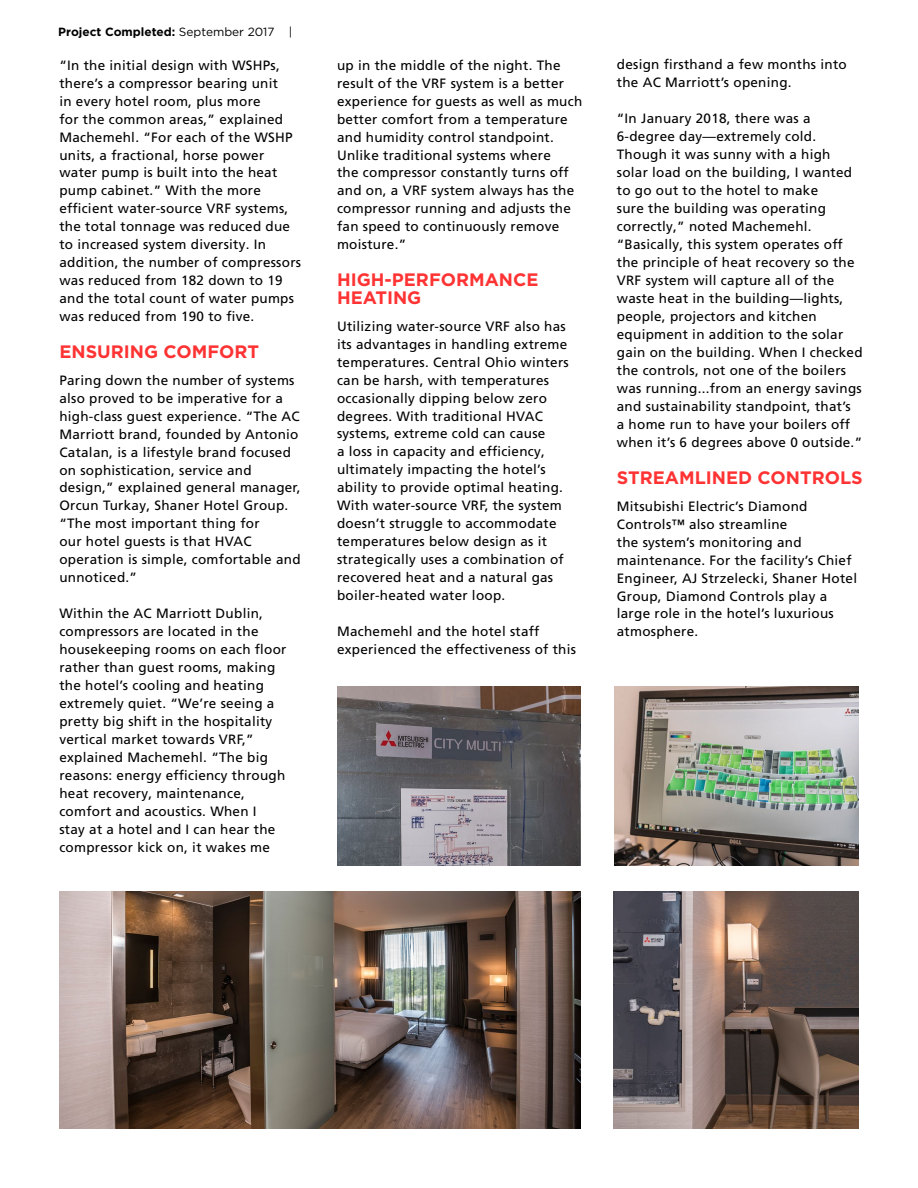
<style>
.page{position:relative;width:918px;height:1188px;background:#fff}
.page>*{position:absolute;margin:0;border:0;box-sizing:border-box;transform-origin:0 0}
.t1{font:700 18px/18px "Gotham HTF";color:#f33}
.t2{font:13.5px/18px "Frutiger LT Pro";letter-spacing:.02em;color:#000}
.t3{font:700 11.85px "Gotham HTF";color:#000}
.s1{font-weight:400}
</style>
<div class="page">
<img style="left:59px;top:891px;width:522px;height:238px">
<img style="left:613px;top:891px;width:246px;height:238px">
<img style="left:615px;top:687px;width:244px;height:179px">
<img style="left:337px;top:687px;width:244px;height:179px">
<p class="t3" style="left:58px;top:25px;width:236px">Project Completed: <span class="s1">September 2017 |</span></p>
<p class="t2" style="left:59px;top:56px;width:243px">“In the initial design with WSHPs, there’s a compressor bearing unit<br>in every hotel room, plus more<br>for the common areas,” explained<br>Machemehl. “For each of the WSHP units, a fractional, horse power water pump is built into the heat pump cabinet.” With the more efficient water-source VRF systems, the total tonnage was reduced due to increased system diversity. In addition, the number of compressors was reduced from 182 down to 19 and the total count of water pumps was reduced from 190 to five.</p>
<h1 class="t1" style="left:59px;top:342px;width:201px">ENSURING COMFORT</h1>
<p class="t2" style="left:59px;top:371px;width:243px">Paring down the number of systems also proved to be imperative for a high-class guest experience. “The AC<br>Marriott brand, founded by Antonio<br>Catalan, is a lifestyle brand focused on sophistication, service and design,” explained general manager,<br>Orcun Turkay, Shaner Hotel Group. “The most important thing for<br>our hotel guests is that HVAC operation is simple, comfortable and unnoticed.”</p>
<p class="t2" style="left:59px;top:605px;width:229px">Within the AC Marriott Dublin, compressors are located in the housekeeping rooms on each floor rather than guest rooms, making the hotel’s cooling and heating extremely quiet. “We’re seeing a pretty big shift in the hospitality vertical market towards VRF,” explained Machemehl. “The big reasons: energy efficiency through heat recovery, maintenance, comfort and acoustics. When I<br>stay at a hotel and I can hear the compressor kick on, it wakes me</p>
<p class="t2" style="left:337px;top:56px;width:247px">up in the middle of the night. The result of the VRF system is a better experience for guests as well as much better comfort from a temperature and humidity control standpoint.<br>Unlike traditional systems where<br>the compressor constantly turns off and on, a VRF system always has the compressor running and adjusts the fan speed to continuously remove moisture.”</p>
<h1 class="t1" style="left:337px;top:270px;width:203px">HIGH-PERFORMANCE<br>HEATING</h1>
<p class="t2" style="left:337px;top:317px;width:233px">Utilizing water-source VRF also has its advantages in handling extreme temperatures. Central Ohio winters can be harsh, with temperatures occasionally dipping below zero degrees. With traditional HVAC systems, extreme cold can cause<br>a loss in capacity and efficiency, ultimately impacting the hotel’s ability to provide optimal heating.<br>With water-source VRF, the system doesn’t struggle to accommodate temperatures below design as it strategically uses a combination of recovered heat and a natural gas boiler-heated water loop.</p>
<p class="t2" style="left:337px;top:623px;width:241px">Machemehl and the hotel staff experienced the effectiveness of this</p>
<p class="t2" style="left:617px;top:56px;width:231px">design firsthand a few months into the AC Marriott’s opening.</p>
<p class="t2" style="left:617px;top:110px;width:247px">“In January 2018, there was a 6-degree day—extremely cold.<br>Though it was sunny with a high solar load on the building, I wanted to go out to the hotel to make<br>sure the building was operating correctly,” noted Machemehl. “Basically, this system operates off the principle of heat recovery so the VRF system will capture all of the waste heat in the building—lights, people, projectors and kitchen equipment in addition to the solar gain on the building. When I checked the controls, not one of the boilers was running...from an energy savings and sustainability standpoint, that’s<br>a home run to have your boilers off when it’s 6 degrees above 0 outside.”</p>
<h1 class="t1" style="left:617px;top:468px;width:247px">STREAMLINED CONTROLS</h1>
<p class="t2" style="left:617px;top:497px;width:242px">Mitsubishi Electric’s Diamond<br>Controls™ also streamline<br>the system’s monitoring and maintenance. For the facility’s Chief<br>Engineer, AJ Strzelecki, Shaner Hotel<br>Group, Diamond Controls play a large role in the hotel’s luxurious atmosphere.</p>
</div>
